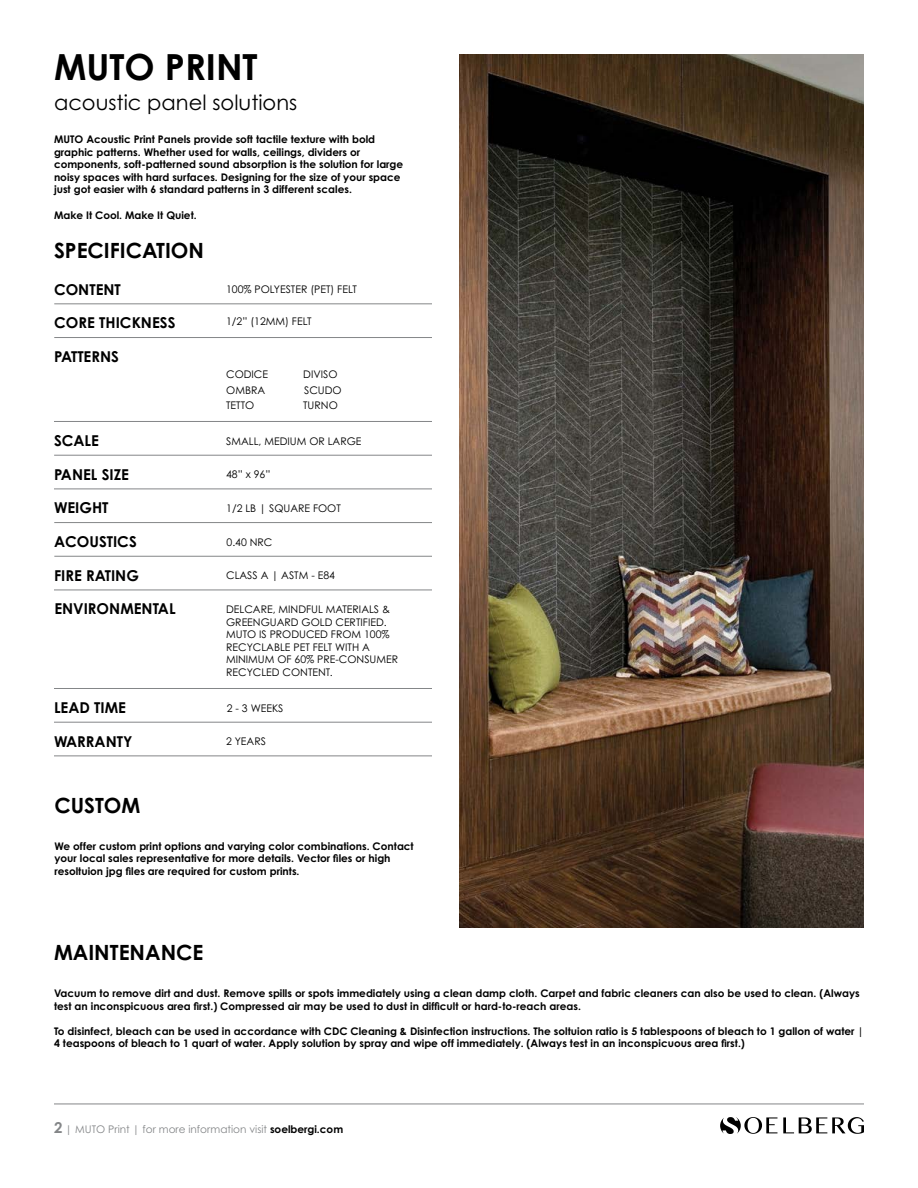
<style>
.page{position:relative;width:918px;height:1188px;background:#fff}
.page>*{position:absolute;margin:0;border:0;box-sizing:border-box;transform-origin:0 0}
.t1{font:700 36px "Century Gothic Std";color:#000}
.t2{font:700 21px "Century Gothic Std";color:#000}
.t3{font:21px "Century Gothic Std";color:#000}
.t4{font:700 15px "Century Gothic Std";color:#000}
.t5{font:700 10.5px/12.6px "Century Gothic Std";color:#000}
.t6{font:10.5px/12.6px "Century Gothic Std";color:#000}
.t7{font:10.5px "Century Gothic Std";color:#848688}
.s1{font-weight:700;font-size:15px}
.s2{font-weight:700;color:#000}
</style>
<div class="page">
<hr style="left:54px;top:1104px;width:810px;height:1px;background:#848688">
<svg style="left:783px;top:1117px;width:81px;height:17px"></svg>
<svg style="left:720px;top:1117px;width:57px;height:17px"></svg>
<hr style="left:54px;top:304px;width:666px;height:1px;background:#848688">
<hr style="left:54px;top:722px;width:666px;height:1px;background:#848688">
<hr style="left:54px;top:756px;width:666px;height:1px;background:#848688">
<hr style="left:54px;top:337px;width:666px;height:1px;background:#848688">
<hr style="left:54px;top:421px;width:666px;height:1px;background:#848688">
<hr style="left:54px;top:489px;width:666px;height:1px;background:#848688">
<hr style="left:54px;top:590px;width:666px;height:1px;background:#848688">
<hr style="left:54px;top:688px;width:666px;height:1px;background:#848688">
<hr style="left:54px;top:522px;width:666px;height:1px;background:#848688">
<hr style="left:54px;top:556px;width:666px;height:1px;background:#848688">
<hr style="left:54px;top:455px;width:666px;height:1px;background:#848688">
<img style="left:459px;top:54px;width:405px;height:874px">
<div style="left:432px;top:54px;width:27px;height:867px;background:#fff"></div>
<h1 class="t1" style="left:54px;top:45px;width:205px">MUTO PRINT</h1>
<h2 class="t3" style="left:54px;top:90px;width:245px">acoustic panel solutions</h2>
<p class="t5" style="left:54px;top:133px;width:351px">MUTO Acoustic Print Panels provide soft tactile texture with bold graphic patterns. Whether used for walls, ceilings, dividers or components, soft-patterned sound absorption is the solution for large noisy spaces with hard surfaces. Designing for the size of your space just got easier with 6 standard patterns in 3 different scales.</p>
<p class="t5" style="left:54px;top:208px;width:144px">Make It Cool. Make It Quiet.</p>
<h2 class="t2" style="left:54px;top:238px;width:152px">SPECIFICATION</h2>
<h3 class="t4" style="left:54px;top:280px;width:68px">CONTENT</h3>
<h3 class="t4" style="left:54px;top:314px;width:123px">CORE THICKNESS</h3>
<p class="t6" style="left:226px;top:283px;width:132px">100% POLYESTER (PET) FELT</p>
<p class="t6" style="left:226px;top:315px;width:87px">1/2” (12MM) FELT</p>
<h3 class="t4" style="left:54px;top:347px;width:66px">PATTERNS</h3>
<p class="t6" style="left:226px;top:368px;width:44px">CODICE</p>
<p class="t6" style="left:303px;top:368px;width:36px">DIVISO</p>
<p class="t6" style="left:226px;top:384px;width:40px">OMBRA</p>
<p class="t6" style="left:304px;top:384px;width:39px">SCUDO</p>
<p class="t6" style="left:226px;top:399px;width:30px">TETTO</p>
<p class="t6" style="left:303px;top:399px;width:36px">TURNO</p>
<h3 class="t4" style="left:54px;top:431px;width:46px">SCALE</h3>
<p class="t6" style="left:226px;top:434px;width:137px">SMALL, MEDIUM OR LARGE</p>
<h3 class="t4" style="left:54px;top:465px;width:76px">PANEL SIZE</h3>
<p class="t6" style="left:226px;top:468px;width:46px">48” x 96”</p>
<h3 class="t4" style="left:54px;top:499px;width:56px">WEIGHT</h3>
<h3 class="t4" style="left:54px;top:532px;width:84px">ACOUSTICS</h3>
<p class="t6" style="left:226px;top:502px;width:116px">1/2 LB | SQUARE FOOT</p>
<p class="t6" style="left:227px;top:535px;width:47px">0.40 NRC</p>
<h3 class="t4" style="left:54px;top:566px;width:87px">FIRE RATING</h3>
<h3 class="t4" style="left:54px;top:600px;width:123px">ENVIRONMENTAL</h3>
<p class="t6" style="left:226px;top:569px;width:110px">CLASS A | ASTM - E84</p>
<p class="t6" style="left:226px;top:603px;width:173px">DELCARE, MINDFUL MATERIALS &amp;<br>GREENGUARD GOLD CERTIFIED.<br>MUTO IS PRODUCED FROM 100%<br>RECYCLABLE PET FELT WITH A<br>MINIMUM OF 60% PRE-CONSUMER<br>RECYCLED CONTENT.</p>
<h3 class="t4" style="left:54px;top:698px;width:74px">LEAD TIME</h3>
<p class="t6" style="left:227px;top:701px;width:58px">2 - 3 WEEKS</p>
<h3 class="t4" style="left:54px;top:732px;width:80px">WARRANTY</h3>
<p class="t6" style="left:226px;top:735px;width:41px">2 YEARS</p>
<h2 class="t2" style="left:54px;top:793px;width:88px">CUSTOM</h2>
<p class="t5" style="left:54px;top:840px;width:361px">We offer custom print options and varying color combinations. Contact your local sales representative for more details. Vector files or high resoltuion jpg files are required for custom prints.</p>
<h2 class="t2" style="left:54px;top:940px;width:151px">MAINTENANCE</h2>
<p class="t5" style="left:54px;top:987px;width:807px">Vacuum to remove dirt and dust. Remove spills or spots immediately using a clean damp cloth. Carpet and fabric cleaners can also be used to clean. (Always test an inconspicuous area first.) Compressed air may be used to dust in difficult or hard-to-reach areas.</p>
<p class="t5" style="left:54px;top:1024px;width:811px">To disinfect, bleach can be used in accordance with CDC Cleaning &amp; Disinfection instructions. The soltuion ratio is 5 tablespoons of bleach to 1 gallon of water |<br>4 teaspoons of bleach to 1 quart of water. Apply solution by spray and wipe off immediately. (Always test in an inconspicuous area first.)</p>
<p class="t7" style="left:54px;top:1123px;width:291px"><span class="s1">2</span> | MUTO Print | for more information visit <span class="s2">soelbergi.com</span></p>
</div>
